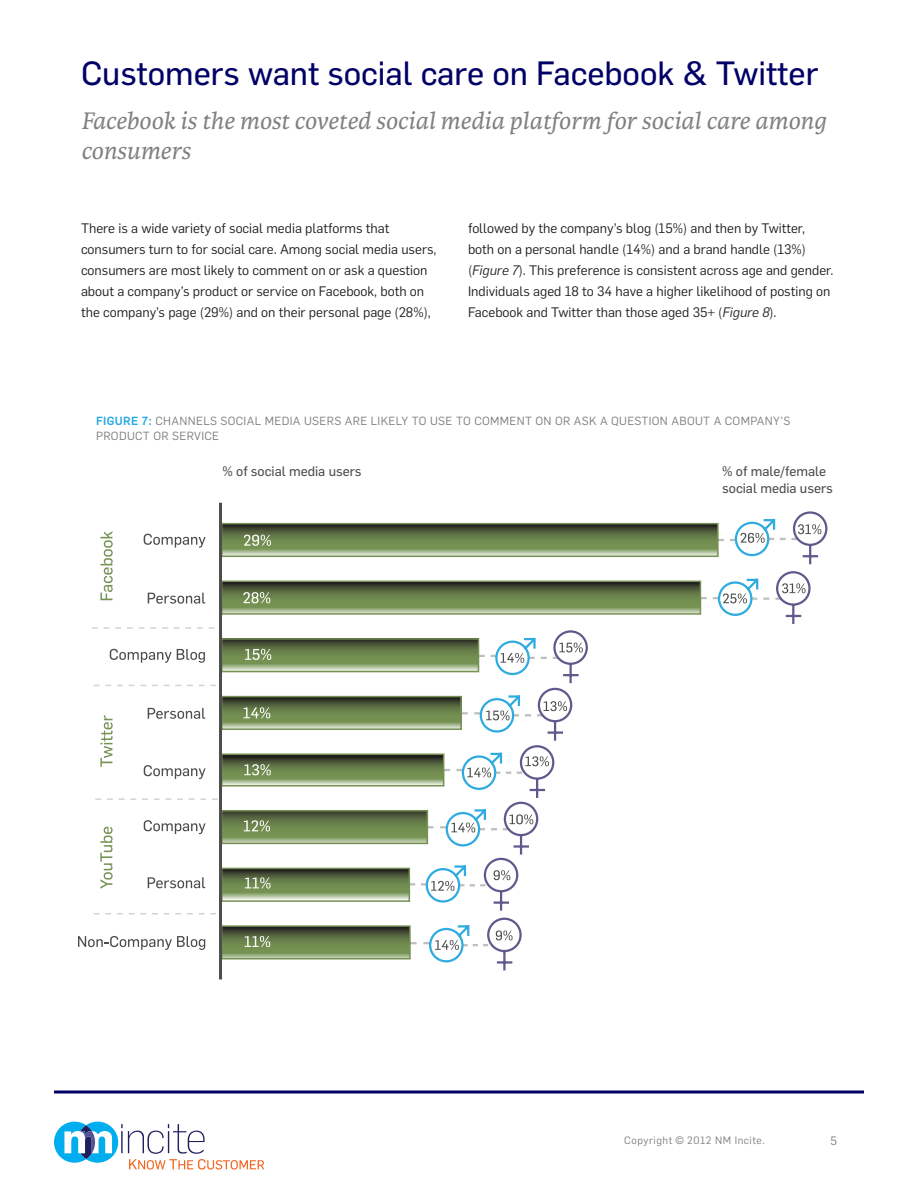
<style>
.page{position:relative;width:918px;height:1188px;background:#fff}
.page>*{position:absolute;margin:0;border:0;box-sizing:border-box;transform-origin:0 0}
.t1{font:33px "Flama Basic";color:#006}
.t2{font:italic 25.5px/30px "Karmina";color:#80807f}
.Body_Copy{font:13.5px/21px "Flama";color:#231f20}
.t3{font:13.5px/16.2px "Flama Basic";color:#4d4d4d}
.quotes{font:12px "Flama";color:#80807f}
.titles_-_orange_ALL{font:11.7px/15px "Flama";letter-spacing:.03em;color:#80807f}
.t4{font:10.5px "Flama";letter-spacing:.05em;color:#80807f}
.s1{font-style:italic}
.s2{font-weight:500;color:#29abe2}
.s3{font-family:"Arial"}
</style>
<div class="page">
<svg style="left:54px;top:1090px;width:810px;height:4px;background:#3f3f8c"></svg>
<svg style="left:54px;top:1122px;width:210px;height:48px"></svg>
<svg style="left:224px;top:526px;width:476px;height:28px;background:#6c8053"></svg>
<div style="left:221px;top:523px;width:498px;height:34px;border:2px solid #759154"></div>
<svg style="left:224px;top:584px;width:474px;height:28px;background:#6b7f50"></svg>
<div style="left:221px;top:581px;width:480px;height:34px;border:2px solid #759154"></div>
<svg style="left:224px;top:641px;width:185px;height:28px;background:#6f8455"></svg>
<div style="left:221px;top:638px;width:258px;height:34px;border:2px solid #759154"></div>
<svg style="left:224px;top:699px;width:185px;height:28px;background:#6b7f52"></svg>
<div style="left:221px;top:696px;width:241px;height:34px;border:2px solid #759154"></div>
<svg style="left:224px;top:756px;width:185px;height:28px;background:#6a7c52"></svg>
<div style="left:221px;top:753px;width:223px;height:34px;border:2px solid #759154"></div>
<svg style="left:224px;top:813px;width:185px;height:28px;background:#6c8250"></svg>
<div style="left:221px;top:810px;width:207px;height:34px;border:2px solid #759154"></div>
<svg style="left:224px;top:871px;width:183px;height:28px;background:#728659"></svg>
<div style="left:221px;top:868px;width:189px;height:34px;border:2px solid #759154"></div>
<svg style="left:224px;top:928px;width:184px;height:28px;background:#637749"></svg>
<div style="left:221px;top:925px;width:190px;height:34px;border:2px solid #759154"></div>
<svg style="left:100px;top:531px;width:13px;height:69px"></svg>
<svg style="left:100px;top:715px;width:13px;height:52px"></svg>
<svg style="left:100px;top:827px;width:13px;height:62px"></svg>
<svg style="left:144px;top:534px;width:62px;height:14px"></svg>
<svg style="left:148px;top:708px;width:57px;height:11px"></svg>
<svg style="left:144px;top:765px;width:62px;height:14px"></svg>
<svg style="left:148px;top:593px;width:57px;height:11px"></svg>
<hr style="left:219px;top:503px;width:3px;height:476px;background:#4d4d4d">
<svg style="left:110px;top:649px;width:95px;height:14px"></svg>
<svg style="left:92px;top:627px;width:123px;height:2px"></svg>
<svg style="left:94px;top:685px;width:122px;height:1px"></svg>
<svg style="left:95px;top:798px;width:123px;height:2px"></svg>
<svg style="left:148px;top:877px;width:57px;height:11px"></svg>
<svg style="left:144px;top:820px;width:62px;height:14px"></svg>
<svg style="left:94px;top:913px;width:122px;height:1px"></svg>
<svg style="left:78px;top:936px;width:127px;height:14px"></svg>
<svg style="left:244px;top:535px;width:27px;height:11px"></svg>
<svg style="left:243px;top:592px;width:27px;height:11px"></svg>
<svg style="left:245px;top:649px;width:26px;height:11px"></svg>
<svg style="left:244px;top:707px;width:26px;height:11px"></svg>
<svg style="left:244px;top:764px;width:27px;height:11px"></svg>
<svg style="left:244px;top:820px;width:26px;height:12px"></svg>
<svg style="left:245px;top:877px;width:25px;height:12px"></svg>
<svg style="left:245px;top:936px;width:25px;height:11px"></svg>
<svg style="left:409px;top:630px;width:179px;height:341px"></svg>
<svg style="left:700px;top:511px;width:128px;height:113px"></svg>
<p class="t1" style="left:81px;top:51px;width:739px">Customers want social care on Facebook &amp; Twitter</p>
<p class="t2" style="left:81px;top:106px;width:747px">Facebook is the most coveted social media platform for social care among consumers</p>
<p class="Body_Copy" style="left:81px;top:217px;width:357px">There is a wide variety of social media platforms that consumers turn to for social care. Among social media users, consumers are most likely to comment on or ask a question about a company’s product or service on Facebook, both on the company’s page (29%) and on their personal page (28%),</p>
<p class="Body_Copy" style="left:468px;top:217px;width:367px">followed by the company’s blog (15%) and then by Twitter, both on a personal handle (14%) and a brand handle (13%) (<span class="s1">Figure 7</span>). This preference is consistent across age and gender.<br>Individuals aged 18 to 34 have a higher likelihood of posting on Facebook and Twitter than those aged 35+ (<span class="s1">Figure 8</span>).</p>
<p class="titles_-_orange_ALL" style="left:96px;top:413px;width:696px"><span class="s2">FIGURE 7:</span> CHANNELS SOCIAL MEDIA USERS ARE LIKELY TO USE TO COMMENT ON OR ASK A QUESTION ABOUT A COMPANY’S<br>PRODUCT OR SERVICE</p>
<p class="t3" style="left:222px;top:463px;width:141px">% of social media users</p>
<p class="t3" style="left:722px;top:463px;width:112px">% of male/female social media users</p>
<p class="t4" style="left:624px;top:1133px;width:142px">Copyright <span class="s3">©</span> 2012 NM Incite.</p>
<p class="quotes" style="left:830px;top:1132px;width:8px">5</p>
</div>
